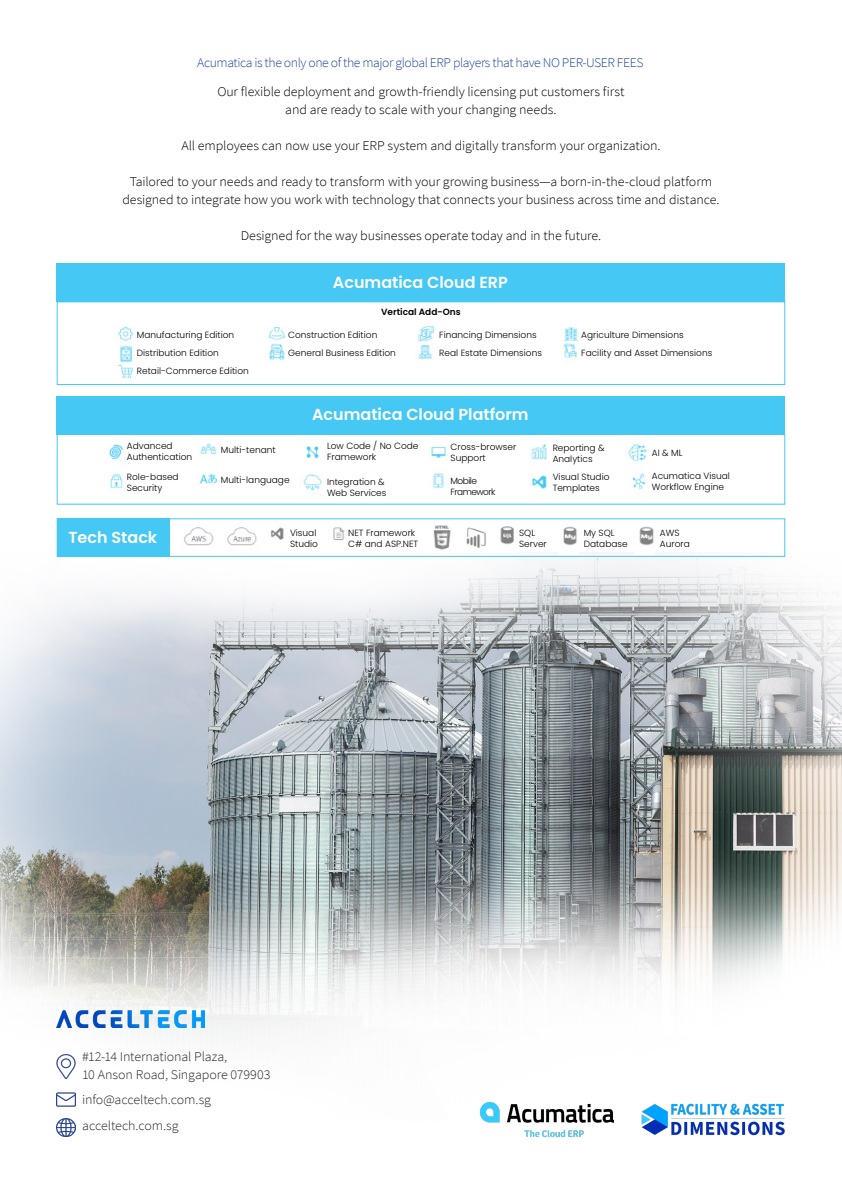
<style>
.page{position:relative;width:842px;height:1191px;background:#fff}
.page>*{position:absolute;margin:0;border:0;box-sizing:border-box;transform-origin:0 0}
.t1{font:600 16px "Poppins";color:#fff}
.Paragraph_Style_1{font:300 13.3px "Source Sans Pro";letter-spacing:-.01em;color:#000;scale:1.05 1}
.Paragraph_Style_1-2{font:300 13.3px/18px "Source Sans Pro";letter-spacing:-.01em;color:#2a2829;scale:1.05 1}
.Heading_new{font:300 13.3px "Source Sans Pro";letter-spacing:-.03em;color:#204899}
.t2{font:300 9px "Poppins";color:#000}
.t3{font:600 9px "Poppins";color:#000}
.t4{font:300 9px "Poppins";letter-spacing:-.06em;color:#000}
</style>
<div class="page">
<img style="left:0;top:552px;width:842px;height:569px">
<img style="left:480px;top:1102px;width:133px;height:34px">
<img style="left:630px;top:1099px;width:155px;height:37px">
<img style="left:57px;top:1090px;width:19px;height:18px">
<img style="left:57px;top:1118px;width:19px;height:18px">
<img style="left:57px;top:1010px;width:147px;height:17px">
<img style="left:55px;top:1054px;width:23px;height:24px">
<img style="left:118px;top:326px;width:16px;height:52px">
<img style="left:109px;top:444px;width:14px;height:45px">
<img style="left:182px;top:527px;width:103px;height:26px">
<img style="left:559px;top:526px;width:19px;height:28px">
<img style="left:636px;top:526px;width:18px;height:28px">
<img style="left:428px;top:525px;width:88px;height:28px">
<img style="left:329px;top:527px;width:16px;height:26px">
<img style="left:199px;top:443px;width:19px;height:41px">
<img style="left:303px;top:446px;width:19px;height:45px">
<img style="left:431px;top:446px;width:15px;height:43px">
<img style="left:530px;top:444px;width:17px;height:45px">
<img style="left:628px;top:444px;width:20px;height:46px">
<img style="left:563px;top:327px;width:15px;height:31px">
<img style="left:418px;top:326px;width:17px;height:33px">
<img style="left:268px;top:327px;width:18px;height:33px">
<div style="left:57px;top:263px;width:728px;height:38px;background:#45c8f4"></div>
<div style="left:57px;top:396px;width:728px;height:38px;background:#45c8f4"></div>
<div style="left:57px;top:518px;width:113px;height:38px;background:#45c8f4"></div>
<div style="left:57px;top:434px;width:728px;height:71px;border:1px solid #45c8f4"></div>
<div style="left:57px;top:301px;width:728px;height:84px;border:1px solid #45c8f4"></div>
<div style="left:57px;top:518px;width:728px;height:39px;border:1px solid #45c8f4"></div>
<p class="Heading_new" style="left:197px;top:55px;width:448px">Acumatica is the only one of the major global ERP players that have NO PER-USER FEES</p>
<p class="Paragraph_Style_1" style="left:217px;top:84px;width:389px">Our flexible deployment and growth-friendly licensing put customers first</p>
<p class="Paragraph_Style_1" style="left:285px;top:102px;width:260px">and are ready to scale with your changing needs.</p>
<p class="Paragraph_Style_1" style="left:181px;top:138px;width:458px">All employees can now use your ERP system and digitally transform your organization.</p>
<p class="Paragraph_Style_1" style="left:130px;top:174px;width:556px">Tailored to your needs and ready to transform with your growing business—a born-in-the-cloud platform</p>
<p class="Paragraph_Style_1" style="left:122px;top:192px;width:570px">designed to integrate how you work with technology that connects your business across time and distance.</p>
<p class="Paragraph_Style_1" style="left:241px;top:228px;width:345px">Designed for the way businesses operate today and in the future.</p>
<p class="t1" style="left:333px;top:273px;width:176px">Acumatica Cloud ERP</p>
<p class="t2" style="left:137px;top:329px;width:99px">Manufacturing Edition</p>
<p class="t2" style="left:137px;top:347px;width:83px">Distribution Edition</p>
<p class="t2" style="left:137px;top:365px;width:113px">Retail-Commerce Edition</p>
<p class="t3" style="left:381px;top:307px;width:81px">Vertical Add-Ons</p>
<p class="t2" style="left:288px;top:329px;width:91px">Construction Edition</p>
<p class="t2" style="left:288px;top:347px;width:109px">General Business Edition</p>
<p class="t2" style="left:439px;top:329px;width:99px">Financing Dimensions</p>
<p class="t2" style="left:439px;top:347px;width:104px">Real Estate Dimensions</p>
<p class="t2" style="left:581px;top:329px;width:104px">Agriculture Dimensions</p>
<p class="t2" style="left:581px;top:347px;width:133px">Facility and Asset Dimensions</p>
<p class="t2" style="left:127px;top:441px;width:47px">Advanced</p>
<p class="t2" style="left:127px;top:452px;width:67px">Authentication</p>
<p class="t1" style="left:312px;top:405px;width:218px">Acumatica Cloud Platform</p>
<p class="t2" style="left:221px;top:445px;width:56px">Multi-tenant</p>
<p class="t2" style="left:327px;top:441px;width:93px">Low Code / No Code</p>
<p class="t2" style="left:327px;top:452px;width:51px">Framework</p>
<p class="t2" style="left:451px;top:442px;width:67px">Cross-browser</p>
<p class="t2" style="left:451px;top:453px;width:37px">Support</p>
<p class="t2" style="left:553px;top:442px;width:53px">Reporting &amp;</p>
<p class="t2" style="left:553px;top:453px;width:41px">Analytics</p>
<p class="t2" style="left:652px;top:447px;width:32px">AI &amp; ML</p>
<p class="t2" style="left:127px;top:471px;width:53px">Role-based</p>
<p class="t2" style="left:127px;top:482px;width:37px">Security</p>
<p class="t1" style="left:68px;top:528px;width:90px">Tech Stack</p>
<p class="t2" style="left:221px;top:474px;width:70px">Multi-language</p>
<p class="t2" style="left:327px;top:476px;width:59px">Integration &amp;</p>
<p class="t2" style="left:327px;top:487px;width:61px">Web Services</p>
<p class="t2" style="left:290px;top:527px;width:28px">Visual</p>
<p class="t2" style="left:290px;top:538px;width:29px">Studio</p>
<p class="t2" style="left:348px;top:527px;width:69px">NET Framework</p>
<p class="t2" style="left:348px;top:538px;width:72px">C# and ASP.NET</p>
<p class="t2" style="left:451px;top:475px;width:28px">Mobile</p>
<p class="t4" style="left:451px;top:486px;width:46px">Framework</p>
<p class="t2" style="left:553px;top:472px;width:58px">Visual Studio</p>
<p class="t2" style="left:553px;top:483px;width:49px">Templates</p>
<p class="t2" style="left:519px;top:527px;width:18px">SQL</p>
<p class="t2" style="left:519px;top:538px;width:29px">Server</p>
<p class="t2" style="left:584px;top:527px;width:32px">My SQL</p>
<p class="t2" style="left:584px;top:538px;width:46px">Database</p>
<p class="t2" style="left:652px;top:471px;width:80px">Acumatica Visual</p>
<p class="t2" style="left:652px;top:482px;width:74px">Workflow Engine</p>
<p class="t2" style="left:660px;top:527px;width:21px">AWS</p>
<p class="t2" style="left:660px;top:538px;width:31px">Aurora</p>
<p class="Paragraph_Style_1-2" style="left:82px;top:1047px;width:181px">#12-14 International Plaza,<br>10 Anson Road, Singapore 079903</p>
<p class="Paragraph_Style_1-2" style="left:82px;top:1090px;width:124px">info@acceltech.com.sg</p>
<p class="Paragraph_Style_1-2" style="left:82px;top:1117px;width:93px">acceltech.com.sg</p>
</div>
